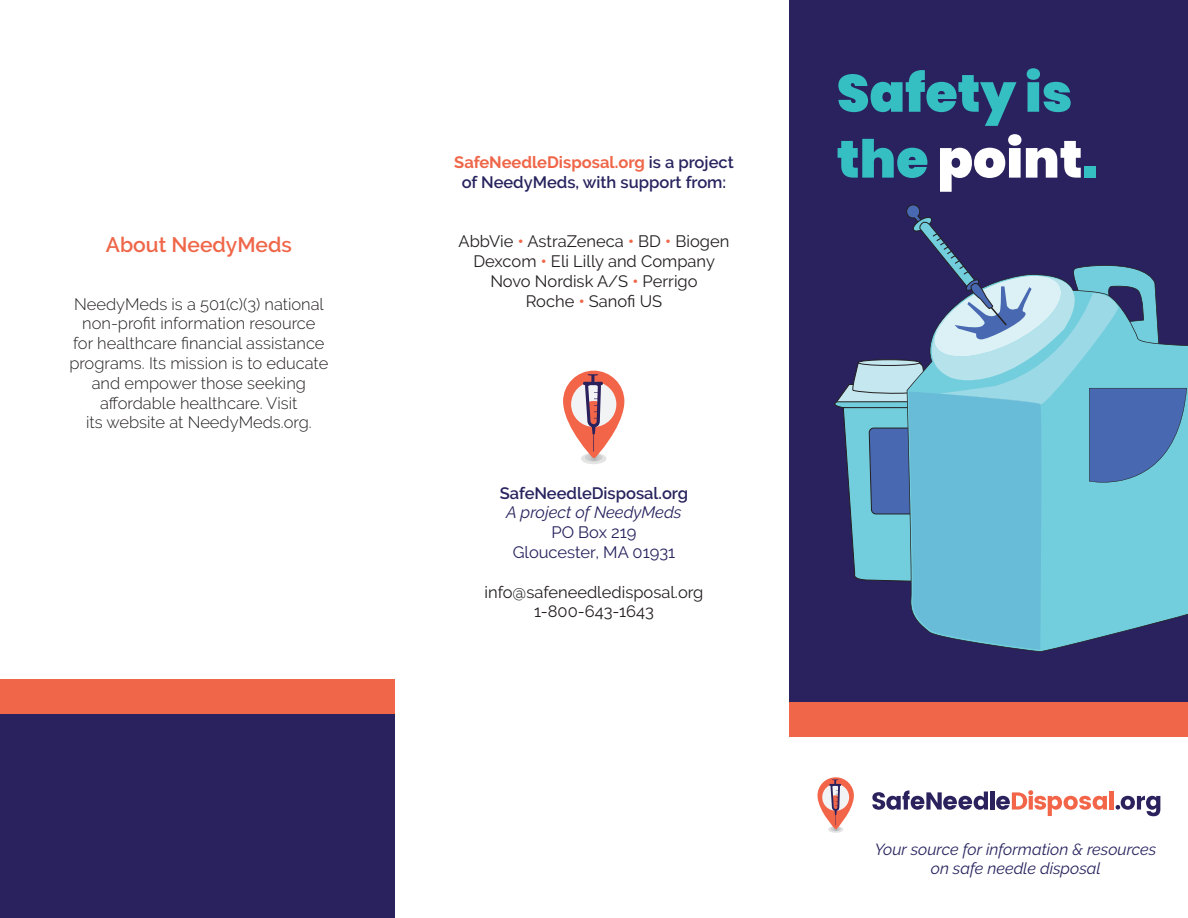
<style>
.page{position:relative;width:1188px;height:918px;background:#fff}
.page>*{position:absolute;margin:0;border:0;box-sizing:border-box;transform-origin:0 0}
.Bullet_Points{font:900 52.35px "Poppins";color:#fff}
.Bullet_Points-2{font:900 52.35px "Poppins";color:#35bfc2}
.Bullet_Points-3{font:600 21px "Raleway";color:#ef6649}
.Bullet_Points-4{font:300 16.5px/19.8px "Raleway";color:#231f20;text-align:center}
.Bullet_Points-5{font:16.5px/19.8px "Raleway";color:#231f20;text-align:center}
.Bullet_Points-6{font:600 16.5px/19.8px "Raleway";color:#27235e;text-align:center}
.Bullet_Points-7{font:16.5px "Raleway";color:#27235e}
.Bullet_Points-8{font:italic 16.5px "Raleway";color:#27235e}
.Bullet_Points-9{font:italic 16.05px/19.4px "Raleway";color:#27235e;text-align:center}
.s1{font-weight:700;color:#ef6649}
.s2{color:#35bfc2}
</style>
<div class="page">
<div style="left:0;top:714px;width:394px;height:204px;background:#2a225e"></div>
<div style="left:789px;top:0;width:399px;height:720px;background:#2a225e"></div>
<div style="left:0;top:679px;width:394px;height:35px;background:#ef6649"></div>
<div style="left:789px;top:703px;width:399px;height:34px;background:#ef6649"></div>
<svg style="left:872px;top:790px;width:116px;height:20px"></svg>
<div style="left:990px;top:792px;width:5px;height:18px;background:#2a215d"></div>
<svg style="left:996px;top:790px;width:111px;height:26px"></svg>
<div style="left:1109px;top:792px;width:5px;height:18px;background:#f26548"></div>
<svg style="left:1116px;top:796px;width:44px;height:20px"></svg>
<svg style="left:828px;top:826px;width:15px;height:7px"></svg>
<svg style="left:818px;top:777px;width:36px;height:54px"></svg>
<svg style="left:581px;top:453px;width:26px;height:11px"></svg>
<svg style="left:563px;top:371px;width:61px;height:90px"></svg>
<svg style="left:834px;top:204px;width:353px;height:446px"></svg>
<p class="Bullet_Points-3" style="left:106px;top:232px;width:187px">About NeedyMeds</p>
<p class="Bullet_Points-4" style="left:74px;top:294px;width:251px">NeedyMeds is a 501(c)(3) national</p>
<p class="Bullet_Points-4" style="left:69px;top:314px;width:260px">non-profit information resource<br>for healthcare financial assistance programs. Its mission is to educate and empower those seeking affordable healthcare. Visit</p>
<p class="Bullet_Points-4" style="left:86px;top:413px;width:227px">its website at NeedyMeds.org.</p>
<p class="Bullet_Points-6" style="left:454px;top:153px;width:281px"><span class="s1">SafeNeedleDisposal.org</span> is a project of NeedyMeds, with support from:</p>
<p class="Bullet_Points-5" style="left:459px;top:232px;width:272px">AbbVie <span class="s1">•</span> AstraZeneca <span class="s1">•</span> BD <span class="s1">•</span> Biogen<br>Dexcom <span class="s1">•</span> Eli Lilly and Company</p>
<p class="Bullet_Points-5" style="left:490px;top:271px;width:209px">Novo Nordisk A/S <span class="s1">•</span> Perrigo</p>
<p class="Bullet_Points-5" style="left:526px;top:291px;width:138px">Roche <span class="s1">•</span> Sanofi US</p>
<p class="Bullet_Points-6" style="left:500px;top:483px;width:190px">SafeNeedleDisposal.org</p>
<p class="Bullet_Points-8" style="left:506px;top:503px;width:177px">A project of NeedyMeds</p>
<p class="Bullet_Points-7" style="left:551px;top:523px;width:87px">PO Box 219</p>
<p class="Bullet_Points-7" style="left:513px;top:543px;width:164px">Gloucester, MA 01931</p>
<p class="Bullet_Points-5" style="left:485px;top:582px;width:220px">info@safeneedledisposal.org</p>
<p class="Bullet_Points-5" style="left:534px;top:602px;width:121px">1-800-643-1643</p>
<p class="Bullet_Points-2" style="left:837px;top:63px;width:237px">Safety is</p>
<p class="Bullet_Points" style="left:837px;top:129px;width:262px"><span class="s2">the</span> point<span class="s2">.</span></p>
<p class="Bullet_Points-9" style="left:875px;top:839px;width:283px">Your source for information &amp; resources on safe needle disposal</p>
</div>
